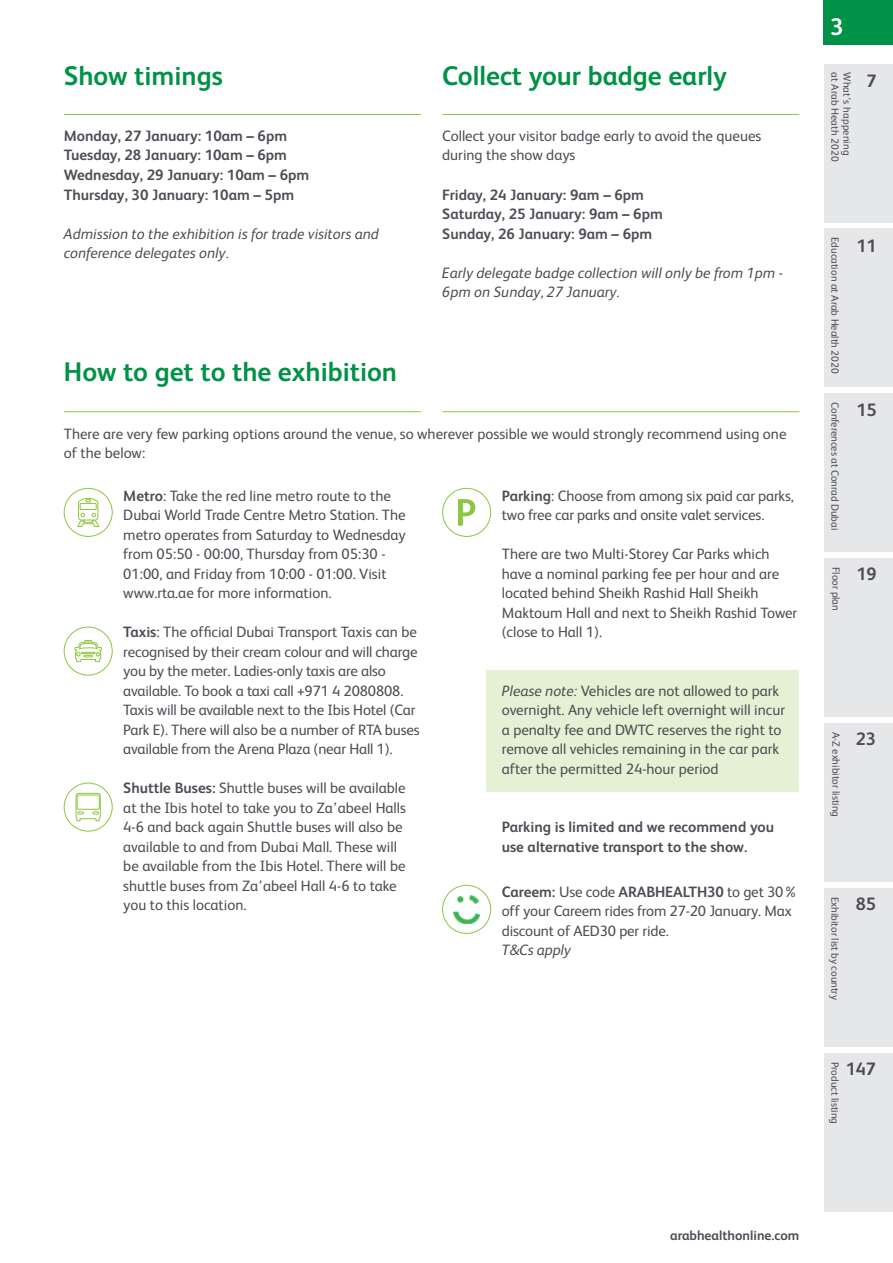
<style>
.page{position:relative;width:893px;height:1263px;background:#fff}
.page>*{position:absolute;margin:0;border:0;box-sizing:border-box;transform-origin:0 0}
.t1{font:700 27px "FS Albert";color:#009246}
.t2{font:700 24px "FS Albert";color:#fff}
.t3{font:700 18px "FS Albert";color:#4e4d55}
.t4{font:15px/19.5px "FS Albert";color:#4e4d55}
.t5{font:700 15px/19.5px "FS Albert";color:#4e4d55}
.t6{font:italic 15px/19.5px "FS Albert";color:#4e4d55}
.t7{font:700 13.5px "FS Albert";color:#4e4d55}
.t8{font:10.5px "FS Albert";color:#4e4d55}
.s1{font-weight:700}
.s2{font-style:italic}
</style>
<div class="page">
<div style="left:824px;top:0;width:69px;height:45px;background:#009246"></div>
<div style="left:824px;top:723px;width:69px;height:159px;background:#e6e7e8"></div>
<div style="left:824px;top:888px;width:69px;height:159px;background:#e6e7e8"></div>
<div style="left:824px;top:1053px;width:69px;height:159px;background:#e6e7e8"></div>
<div style="left:824px;top:559px;width:69px;height:158px;background:#e6e7e8"></div>
<div style="left:824px;top:64px;width:69px;height:158px;background:#e6e7e8"></div>
<div style="left:824px;top:229px;width:69px;height:158px;background:#e6e7e8"></div>
<div style="left:824px;top:394px;width:69px;height:158px;background:#e6e7e8"></div>
<div style="left:486px;top:670px;width:313px;height:122px;background:#e5f1d4"></div>
<hr style="left:64px;top:411px;width:357px;height:1px;background:#8dc63f">
<hr style="left:64px;top:114px;width:357px;height:1px;background:#8dc63f">
<hr style="left:442px;top:411px;width:357px;height:1px;background:#8dc63f">
<hr style="left:442px;top:114px;width:357px;height:1px;background:#8dc63f">
<div style="left:442px;top:488px;width:49px;height:49px;border:1px solid #8dc63f;border-radius:50%"></div>
<svg style="left:458px;top:499px;width:17px;height:27px"></svg>
<div style="left:64px;top:488px;width:49px;height:49px;border:1px solid #8dc63f;border-radius:50%"></div>
<svg style="left:77px;top:498px;width:22px;height:29px"></svg>
<div style="left:64px;top:627px;width:49px;height:48px;border:1px solid #8dc63f;border-radius:50%"></div>
<svg style="left:74px;top:640px;width:28px;height:22px"></svg>
<div style="left:64px;top:783px;width:49px;height:48px;border:1px solid #8dc63f;border-radius:50%"></div>
<svg style="left:75px;top:793px;width:26px;height:28px"></svg>
<img style="left:454px;top:895px;width:26px;height:28px">
<div style="left:442px;top:885px;width:49px;height:49px;border:1px solid #8dc63f;border-radius:50%"></div>
<h1 class="t1" style="left:64px;top:57px;width:161px">Show timings</h1>
<h1 class="t1" style="left:442px;top:57px;width:286px">Collect your badge early</h1>
<p class="t5" style="left:64px;top:125px;width:247px">Monday, 27 January: 10am – 6pm<br>Tuesday, 28 January: 10am – 6pm<br>Wednesday, 29 January: 10am – 6pm<br>Thursday, 30 January: 10am – 5pm</p>
<p class="t6" style="left:64px;top:223px;width:317px">Admission to the exhibition is for trade visitors and conference delegates only.</p>
<h1 class="t1" style="left:64px;top:354px;width:335px">How to get to the exhibition</h1>
<p class="t4" style="left:442px;top:125px;width:321px">Collect your visitor badge early to avoid the queues during the show days</p>
<p class="t5" style="left:442px;top:184px;width:222px">Friday, 24 January: 9am – 6pm<br>Saturday, 25 January: 9am – 6pm<br>Sunday, 26 January: 9am – 6pm</p>
<p class="t6" style="left:442px;top:262px;width:342px">Early delegate badge collection will only be from 1pm -<br>6pm on Sunday, 27 January.</p>
<p class="t4" style="left:64px;top:423px;width:724px">There are very few parking options around the venue, so wherever possible we would strongly recommend using one of the below:</p>
<p class="t4" style="left:123px;top:485px;width:284px"><span class="s1">Metro</span>: Take the red line metro route to the Dubai World Trade Centre Metro Station. The metro operates from Saturday to Wednesday from 05:50 - 00:00, Thursday from 05:30 - 01:00, and Friday from 10:00 - 01:00. Visit www.rta.ae for more information.</p>
<p class="t4" style="left:123px;top:622px;width:298px"><span class="s1">Taxis</span>: The official Dubai Transport Taxis can be recognised by their cream colour and will charge you by the meter. Ladies-only taxis are also available. To book a taxi call +971 4 2080808.<br>Taxis will be available next to the Ibis Hotel (Car Park E). There will also be a number of RTA buses available from the Arena Plaza (near Hall 1).</p>
<p class="t4" style="left:123px;top:778px;width:284px"><span class="s1">Shuttle Buses:</span> Shuttle buses will be available at the Ibis hotel to take you to Za’abeel Halls 4-6 and back again Shuttle buses will also be available to and from Dubai Mall. These will be available from the Ibis Hotel. There will be shuttle buses from Za’abeel Hall 4-6 to take you to this location.</p>
<p class="t4" style="left:502px;top:485px;width:294px"><span class="s1">Parking</span>: Choose from among six paid car parks, two free car parks and onsite valet services.</p>
<p class="t4" style="left:502px;top:544px;width:297px">There are two Multi-Storey Car Parks which have a nominal parking fee per hour and are located behind Sheikh Rashid Hall Sheikh Maktoum Hall and next to Sheikh Rashid Tower (close to Hall 1).</p>
<p class="t4" style="left:502px;top:680px;width:285px"><span class="s2">Please note:</span> Vehicles are not allowed to park overnight. Any vehicle left overnight will incur a penalty fee and DWTC reserves the right to remove all vehicles remaining in the car park after the permitted 24-hour period</p>
<p class="t5" style="left:502px;top:817px;width:274px">Parking is limited and we recommend you use alternative transport to the show.</p>
<p class="t4" style="left:502px;top:881px;width:298px"><span class="s1">Careem:</span> Use code <span class="s1">ARABHEALTH30</span> to get 30% off your Careem rides from 27-20 January. Max discount of AED30 per ride.</p>
<p class="t6" style="left:502px;top:939px;width:71px">T&amp;Cs apply</p>
<h2 class="t2" style="left:830px;top:10px;width:15px">3</h2>
<p class="t8" style="left:842px;top:72px;width:91px;rotate:90deg">at Arab Heath 2020</p>
<p class="t8" style="left:854px;top:72px;width:85px;rotate:90deg">What’s happening</p>
<p class="t3" style="left:867px;top:68px;width:12px">7</p>
<p class="t8" style="left:842px;top:237px;width:138px;rotate:90deg">Education at Arab Health 2020</p>
<p class="t3" style="left:856px;top:233px;width:22px">11</p>
<p class="t8" style="left:842px;top:402px;width:130px;rotate:90deg">Conferences at Conrad Dubai</p>
<p class="t3" style="left:856px;top:398px;width:22px">15</p>
<p class="t8" style="left:843px;top:567px;width:45px;rotate:90deg">Floor plan</p>
<p class="t3" style="left:856px;top:562px;width:22px">19</p>
<p class="t8" style="left:843px;top:732px;width:87px;rotate:90deg">A-Z exhibitor listing</p>
<p class="t3" style="left:856px;top:727px;width:22px">23</p>
<p class="t8" style="left:842px;top:897px;width:104px;rotate:90deg">Exhibitor list by country</p>
<p class="t3" style="left:856px;top:891px;width:22px">85</p>
<p class="t8" style="left:842px;top:1062px;width:64px;rotate:90deg">Product listing</p>
<p class="t3" style="left:846px;top:1056px;width:32px">147</p>
<p class="t7" style="left:670px;top:1226px;width:131px">arabhealthonline.com</p>
</div>
